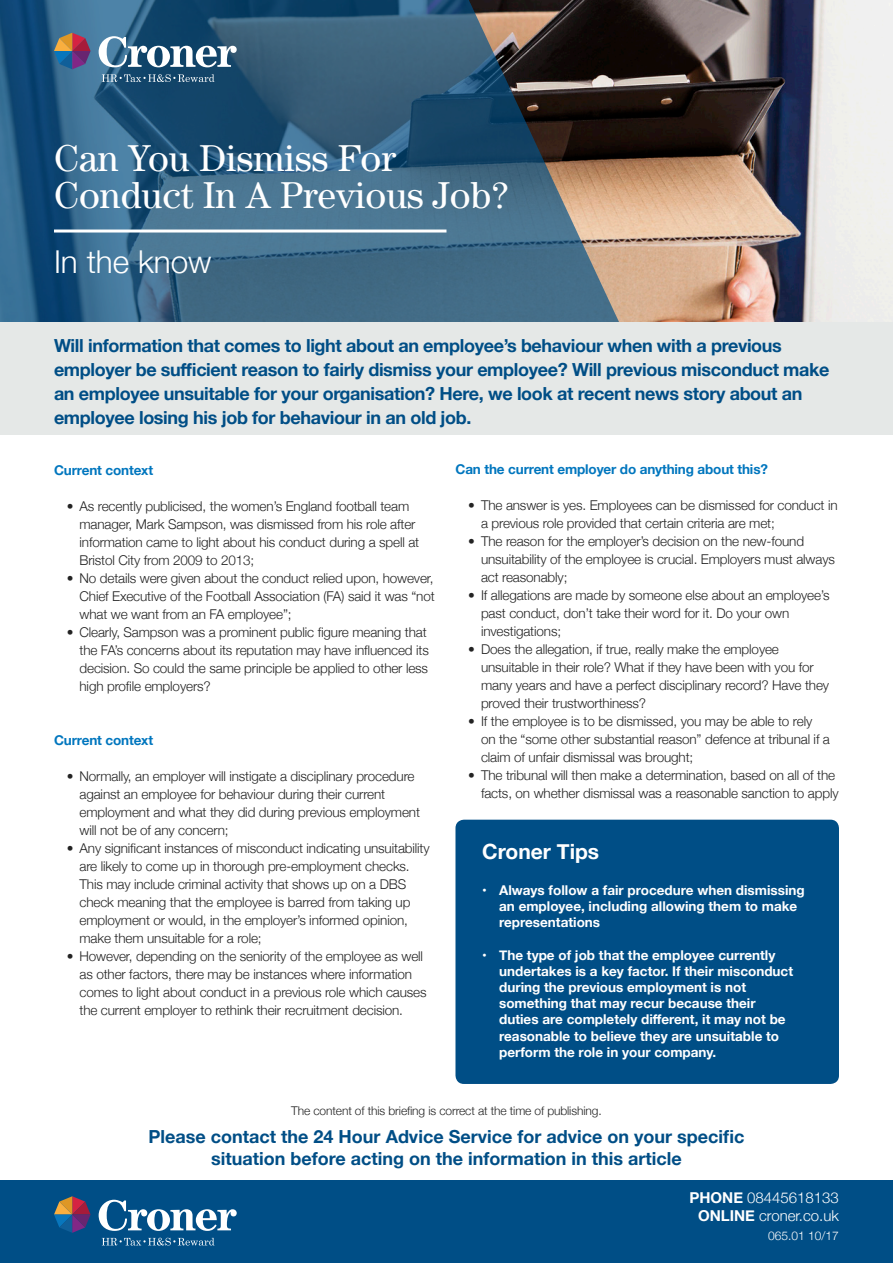
<style>
.page{position:relative;width:893px;height:1263px;background:#fff}
.page>*{position:absolute;margin:0;border:0;box-sizing:border-box;transform-origin:0 0}
.t1{font:37.5px/37.5px "Century Std";color:#fff}
.t2{font:300 31.5px "Helvetica Neue";color:#fff}
.t3{font:700 21px "Helvetica Neue";color:#fff}
.t4{font:700 18px/24px "Helvetica Neue";letter-spacing:-.02em;color:#004e86}
.t5{font:700 18px/21.6px "Helvetica Neue";color:#004e86;text-align:center}
.t6{font:300 15px/18px "Helvetica Neue";color:#fff;text-align:center}
.t7{font:300 13.5px/18px "Helvetica Neue";letter-spacing:-.01em;color:#232323}
.t8{font:700 13.5px/16.2px "Helvetica Neue";color:#fff}
.t9{font:700 13.5px "Helvetica Neue";letter-spacing:-.01em;color:#0076be}
.t10{font:300 12px "Helvetica Neue";letter-spacing:-.01em;color:#232323}
.t11{font:300 12px "Helvetica Neue";color:#fff}
.s1{font-weight:700}
</style>
<div class="page">
<img style="left:625px;top:0;width:268px;height:322px">
<svg style="left:0;top:0;width:625px;height:322px;background:#395e78"></svg>
<div style="left:0;top:1180px;width:893px;height:83px;background:#004e86"></div>
<div style="left:0;top:322px;width:893px;height:112px;background:#e5e8e7"></div>
<hr style="left:54px;top:229px;width:392px;height:3px;background:#fff">
<div style="left:455px;top:820px;width:384px;height:264px;background:#004e86;border-radius:9px"></div>
<svg style="left:54px;top:33px;width:37px;height:36px"></svg>
<svg style="left:102px;top:74px;width:112px;height:8px"></svg>
<svg style="left:99px;top:36px;width:138px;height:31px"></svg>
<svg style="left:54px;top:1196px;width:37px;height:37px"></svg>
<svg style="left:102px;top:1238px;width:112px;height:7px"></svg>
<svg style="left:99px;top:1200px;width:138px;height:31px"></svg>
<h1 class="t1" style="left:54px;top:139px;width:456px">Can You Dismiss For<br>Conduct In A Previous Job?</h1>
<h2 class="t2" style="left:54px;top:236px;width:159px">In the know</h2>
<p class="t4" style="left:54px;top:334px;width:777px">Will information that comes to light about an employee’s behaviour when with a previous employer be sufficient reason to fairly dismiss your employee? Will previous misconduct make an employee unsuitable for your organisation? Here, we look at recent news story about an employee losing his job for behaviour in an old job.</p>
<p class="t9" style="left:54px;top:459px;width:101px">Current context</p>
<p class="t7" style="left:80px;top:496px;width:341px;text-indent:-13px">• As recently publicised, the women’s England football team manager, Mark Sampson, was dismissed from his role after information came to light about his conduct during a spell at Bristol City from 2009 to 2013;</p>
<p class="t7" style="left:80px;top:568px;width:357px;text-align:justify;text-indent:-13px">• No details were given about the conduct relied upon, however, Chief Executive of the Football Association (FA) said it was “not what we want from an FA employee”;</p>
<p class="t7" style="left:80px;top:622px;width:351px;text-indent:-13px">• Clearly, Sampson was a prominent public figure meaning that the FA’s concerns about its reputation may have influenced its decision. So could the same principle be applied to other less high profile employers?</p>
<p class="t9" style="left:54px;top:729px;width:101px">Current context</p>
<p class="t7" style="left:80px;top:766px;width:342px;text-indent:-13px">• Normally, an employer will instigate a disciplinary procedure against an employee for behaviour during their current employment and what they did during previous employment will not be of any concern;</p>
<p class="t7" style="left:80px;top:838px;width:352px;text-indent:-13px">• Any significant instances of misconduct indicating unsuitability are likely to come up in thorough pre-employment checks.<br>This may include criminal activity that shows up on a DBS check meaning that the employee is barred from taking up employment or would, in the employer’s informed opinion, make them unsuitable for a role;</p>
<p class="t7" style="left:80px;top:946px;width:349px;text-indent:-13px">• However, depending on the seniority of the employee as well as other factors, there may be instances where information comes to light about conduct in a previous role which causes the current employer to rethink their recruitment decision.</p>
<p class="t9" style="left:455px;top:459px;width:314px">Can the current employer do anything about this?</p>
<p class="t7" style="left:481px;top:496px;width:358px;text-indent:-13px">• The answer is yes. Employees can be dismissed for conduct in a previous role provided that certain criteria are met;</p>
<p class="t7" style="left:481px;top:532px;width:355px;text-indent:-13px">• The reason for the employer’s decision on the new-found unsuitability of the employee is crucial. Employers must always act reasonably;</p>
<p class="t7" style="left:481px;top:586px;width:350px;text-indent:-13px">• If allegations are made by someone else about an employee’s past conduct, don’t take their word for it. Do your own investigations;</p>
<p class="t7" style="left:481px;top:640px;width:350px;text-indent:-13px">• Does the allegation, if true, really make the employee unsuitable in their role? What if they have been with you for many years and have a perfect disciplinary record? Have they proved their trustworthiness?</p>
<p class="t7" style="left:481px;top:712px;width:350px;text-indent:-13px">• If the employee is to be dismissed, you may be able to rely on the “some other substantial reason” defence at tribunal if a claim of unfair dismissal was brought;</p>
<p class="t7" style="left:468px;top:766px;width:372px;text-align:right">• The tribunal will then make a determination, based on all of the facts, on whether dismissal was a reasonable sanction to apply</p>
<h3 class="t3" style="left:482px;top:835px;width:119px">Croner Tips</h3>
<p class="t8" style="left:499px;top:882px;width:307px;text-indent:-17px">• Always follow a fair procedure when dismissing an employee, including allowing them to make representations</p>
<p class="t8" style="left:499px;top:947px;width:295px;text-indent:-17px">• The type of job that the employee currently undertakes is a key factor. If their misconduct during the previous employment is not something that may recur because their duties are completely different, it may not be reasonable to believe they are unsuitable to perform the role in your company.</p>
<p class="t10" style="left:291px;top:1101px;width:312px">The content of this briefing is correct at the time of publishing.</p>
<h3 class="t5" style="left:149px;top:1126px;width:597px">Please contact the 24 Hour Advice Service for advice on your specific situation before acting on the information in this article</h3>
<p class="t6" style="left:689px;top:1187px;width:151px"><span class="s1">PHONE</span> 08445618133<br><span class="s1">ONLINE</span> croner.co.uk</p>
<p class="t11" style="left:768px;top:1226px;width:72px">065.01 10/17</p>
</div>
